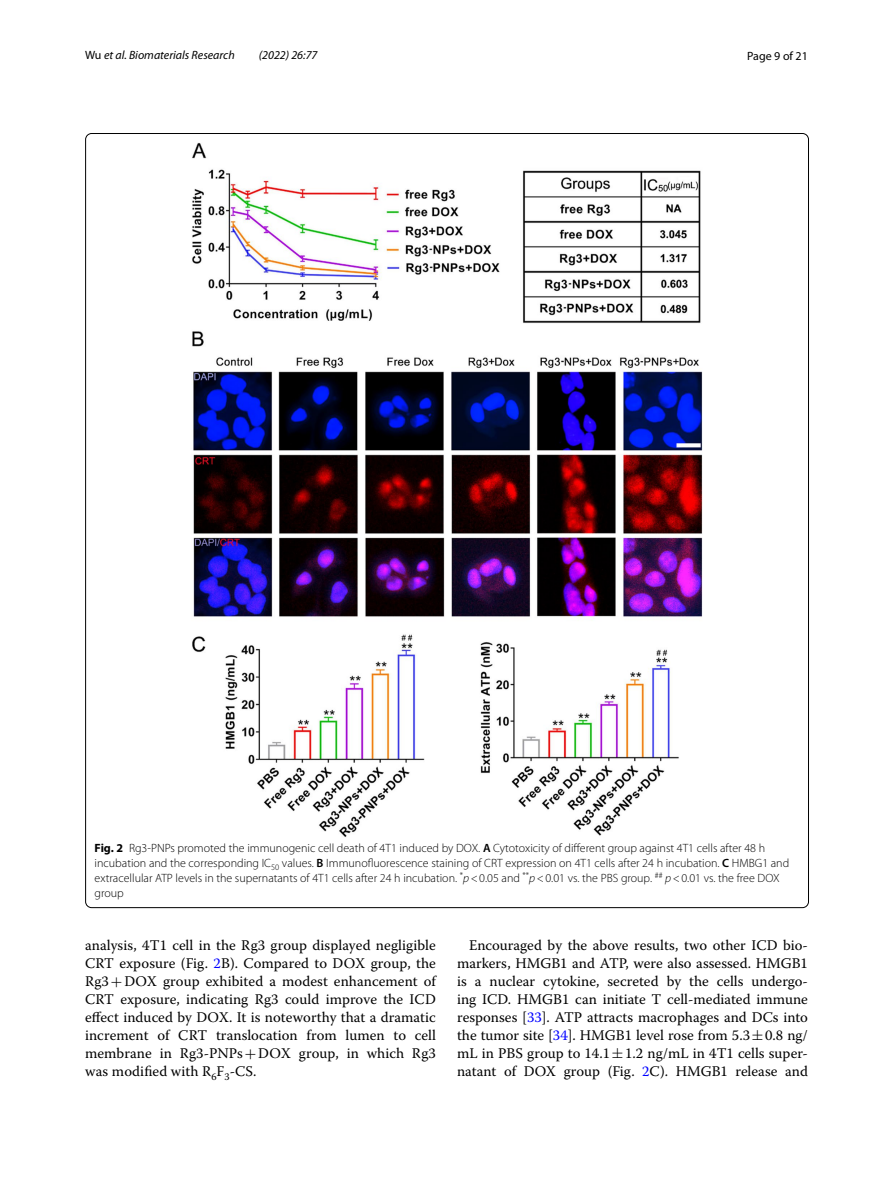
<style>
.page{position:relative;width:893px;height:1187px;background:#fff}
.page>*{position:absolute;margin:0;border:0;box-sizing:border-box;transform-origin:0 0}
.t1{font:14.7px/18px "Warnock Pro";letter-spacing:.005em;color:#000;text-align:justify}
.t2{font:300 12px/15px "Myriad Pro";color:#000}
.t3{font:italic 12px "Myriad Pro";color:#000}
.t4{font:12px "Myriad Pro";color:#000}
.s1{font-style:normal}
.s2{font-weight:700}
.s3{font-weight:600}
.s4{font-style:italic}
.s5{color:#00f}
.s6{font-family:"MTSY"}
</style>
<div class="page">
<img style="left:192px;top:142px;width:510px;height:695px">
<p class="t3" style="left:85px;top:48px;width:151px"><span class="s1">Wu</span> et al. Biomaterials Research</p>
<p class="t3" style="left:259px;top:48px;width:60px">(2022) 26:77</p>
<p class="t4" style="left:747px;top:48px;width:62px">Page 9 of 21</p>
<p class="t2" style="left:95px;top:841px;width:696px"><span class="s2">Fig. 2</span> Rg3-PNPs promoted the immunogenic cell death of 4T1 induced by DOX. <span class="s3">A</span> Cytotoxicity of different group against 4T1 cells after 48 h incubation and the corresponding IC<sub>50</sub> values. <span class="s3">B</span> Immunofluorescence staining of CRT expression on 4T1 cells after 24 h incubation. <span class="s3">C</span> HMBG1 and extracellular ATP levels in the supernatants of 4T1 cells after 24 h incubation. <sup>*</sup><span class="s4">p</span>&lt;0.05 and <sup>**</sup><span class="s4">p</span>&lt;0.01 vs. the PBS group. <sup>##</sup> <span class="s4">p</span>&lt;0.01 vs. the free DOX group</p>
<p class="t1" style="left:85px;top:935px;width:352px">analysis, 4T1 cell in the Rg3 group displayed negligible CRT exposure (Fig. <span class="s5">2</span>B). Compared to DOX group, the Rg3<span class="s6">+</span>DOX group exhibited a modest enhancement of CRT exposure, indicating Rg3 could improve the ICD effect induced by DOX. It is noteworthy that a dramatic increment of CRT translocation from lumen to cell membrane in Rg3-PNPs<span class="s6">+</span>DOX group, in which Rg3 was modified with R<sub>6</sub>F<sub>3</sub>-CS.</p>
<p class="t1" style="left:457px;top:935px;width:352px;text-indent:12px">Encouraged by the above results, two other ICD bio&shy;markers, HMGB1 and ATP, were also assessed. HMGB1 is a nuclear cytokine, secreted by the cells undergo&shy;ing ICD. HMGB1 can initiate T cell-mediated immune responses [<span class="s5">33</span>]. ATP attracts macrophages and DCs into the tumor site [<span class="s5">34</span>]. HMGB1 level rose from 5.3<span class="s6">±</span>0.8 ng/ mL in PBS group to 14.1<span class="s6">±</span>1.2 ng/mL in 4T1 cells super&shy;natant of DOX group (Fig. <span class="s5">2</span>C). HMGB1 release and</p>
</div>
